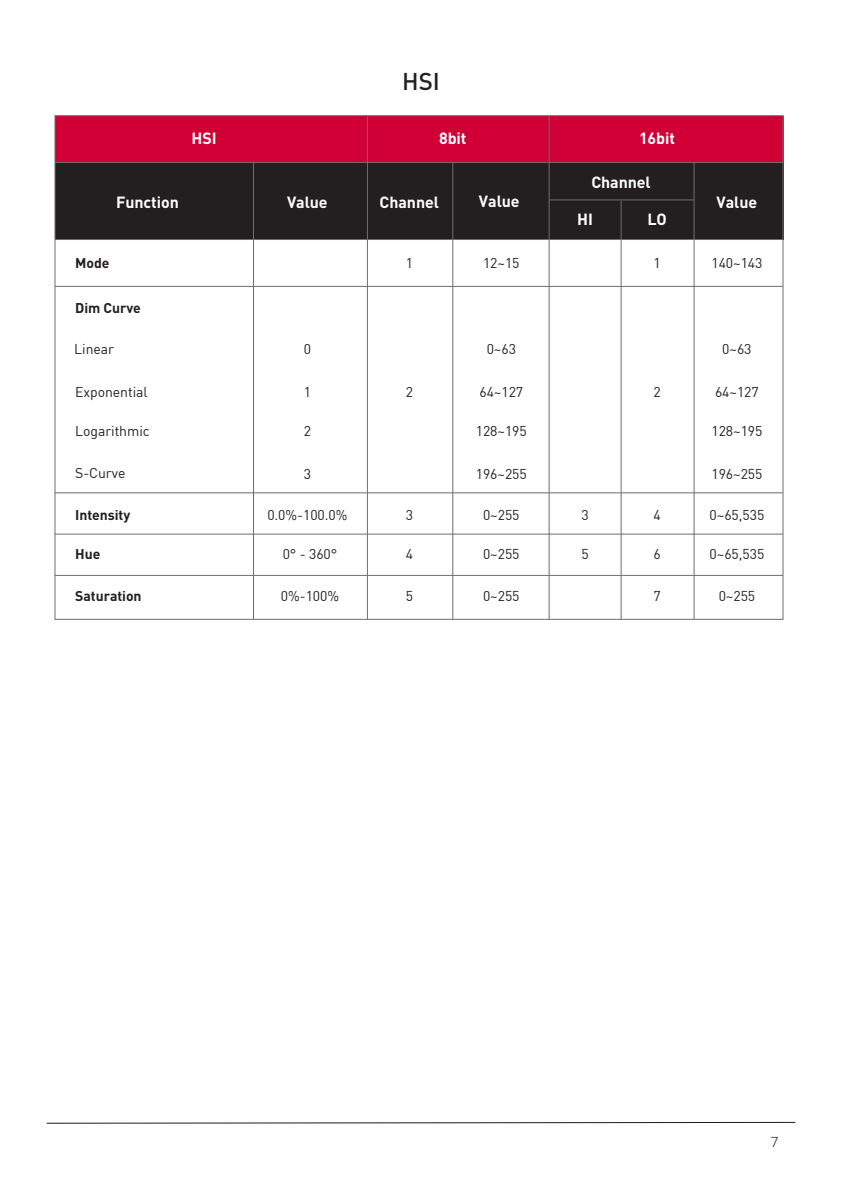
<style>
.page{position:relative;width:842px;height:1191px;background:#fff}
.page>*{position:absolute;margin:0;border:0;box-sizing:border-box;transform-origin:0 0}
.t1{font:500 24px "DIN";color:#231f20}
.t2{font:700 16px "DIN";letter-spacing:-.005em;color:#fff}
.t3{font:14px "DIN";letter-spacing:-.005em;color:#231f20}
.t4{font:700 14px "DIN";letter-spacing:-.005em;color:#231f20}
.t5{font:300 14px "Roboto";color:#231815}
</style>
<div class="page">
<div style="left:55px;top:161px;width:728px;height:78px;background:#231f20"></div>
<div style="left:55px;top:116px;width:728px;height:46px;background:#d00037"></div>
<hr style="left:55px;top:575px;width:728px;height:1px;background:#6d6e71">
<hr style="left:55px;top:533px;width:728px;height:1px;background:#6d6e71">
<hr style="left:55px;top:492px;width:728px;height:1px;background:#6d6e71">
<hr style="left:55px;top:286px;width:728px;height:1px;background:#6d6e71">
<hr style="left:55px;top:162px;width:728px;height:1px;background:#6d6e71">
<hr style="left:55px;top:239px;width:728px;height:1px;background:#6d6e71">
<hr style="left:549px;top:199px;width:145px;height:1px;background:#6d6e71">
<hr style="left:693px;top:162px;width:1px;height:457px;background:#6d6e71">
<hr style="left:621px;top:201px;width:1px;height:418px;background:#6d6e71">
<hr style="left:549px;top:116px;width:1px;height:503px;background:#6d6e71">
<hr style="left:452px;top:162px;width:1px;height:457px;background:#6d6e71">
<hr style="left:367px;top:117px;width:1px;height:502px;background:#6d6e71">
<hr style="left:253px;top:162px;width:1px;height:457px;background:#6d6e71">
<svg style="left:46px;top:1121px;width:750px;height:3px"></svg>
<h1 class="t1" style="left:402px;top:66px;width:39px">HSI</h1>
<p class="t2" style="left:116px;top:191px;width:64px">Function</p>
<p class="t2" style="left:192px;top:128px;width:27px">HSI</p>
<p class="t2" style="left:439px;top:128px;width:29px">8bit</p>
<p class="t2" style="left:639px;top:128px;width:38px">16bit</p>
<p class="t2" style="left:591px;top:172px;width:61px">Channel</p>
<p class="t2" style="left:287px;top:191px;width:42px">Value</p>
<p class="t2" style="left:380px;top:191px;width:61px">Channel</p>
<p class="t2" style="left:479px;top:190px;width:42px">Value</p>
<p class="t2" style="left:716px;top:191px;width:42px">Value</p>
<p class="t2" style="left:577px;top:209px;width:17px">HI</p>
<p class="t2" style="left:647px;top:209px;width:21px">LO</p>
<p class="t4" style="left:75px;top:254px;width:36px">Mode</p>
<p class="t3" style="left:406px;top:254px;width:9px">1</p>
<p class="t3" style="left:483px;top:254px;width:38px">12~15</p>
<p class="t3" style="left:653px;top:254px;width:9px">1</p>
<p class="t3" style="left:711px;top:254px;width:53px">140~143</p>
<p class="t4" style="left:75px;top:299px;width:67px">Dim Curve</p>
<p class="t3" style="left:74px;top:340px;width:41px">Linear</p>
<p class="t3" style="left:487px;top:340px;width:31px">0~63</p>
<p class="t3" style="left:479px;top:383px;width:45px">64~127</p>
<p class="t3" style="left:476px;top:422px;width:53px">128~195</p>
<p class="t3" style="left:476px;top:465px;width:53px">196~255</p>
<p class="t3" style="left:483px;top:506px;width:38px">0~255</p>
<p class="t3" style="left:483px;top:545px;width:38px">0~255</p>
<p class="t3" style="left:483px;top:587px;width:38px">0~255</p>
<p class="t3" style="left:304px;top:340px;width:9px">0</p>
<p class="t3" style="left:722px;top:340px;width:31px">0~63</p>
<p class="t3" style="left:304px;top:383px;width:9px">1</p>
<p class="t3" style="left:406px;top:383px;width:9px">2</p>
<p class="t3" style="left:653px;top:383px;width:9px">2</p>
<p class="t3" style="left:715px;top:383px;width:45px">64~127</p>
<p class="t3" style="left:711px;top:422px;width:53px">128~195</p>
<p class="t3" style="left:711px;top:465px;width:53px">196~255</p>
<p class="t3" style="left:710px;top:506px;width:56px">0~65,535</p>
<p class="t3" style="left:710px;top:545px;width:56px">0~65,535</p>
<p class="t3" style="left:719px;top:587px;width:38px">0~255</p>
<p class="t3" style="left:75px;top:383px;width:74px">Exponential</p>
<p class="t3" style="left:304px;top:422px;width:9px">2</p>
<p class="t3" style="left:304px;top:465px;width:9px">3</p>
<p class="t3" style="left:267px;top:506px;width:82px">0.0%-100.0%</p>
<p class="t3" style="left:75px;top:422px;width:76px">Logarithmic</p>
<p class="t3" style="left:75px;top:464px;width:52px">S-Curve</p>
<p class="t4" style="left:75px;top:505px;width:57px">Intensity</p>
<p class="t3" style="left:406px;top:506px;width:9px">3</p>
<p class="t3" style="left:406px;top:545px;width:9px">4</p>
<p class="t3" style="left:406px;top:587px;width:9px">5</p>
<p class="t3" style="left:581px;top:506px;width:9px">3</p>
<p class="t3" style="left:653px;top:506px;width:9px">4</p>
<p class="t3" style="left:653px;top:545px;width:9px">6</p>
<p class="t3" style="left:653px;top:587px;width:9px">7</p>
<p class="t3" style="left:283px;top:545px;width:56px">0° - 360°</p>
<p class="t4" style="left:75px;top:545px;width:27px">Hue</p>
<p class="t4" style="left:75px;top:587px;width:68px">Saturation</p>
<p class="t3" style="left:581px;top:545px;width:9px">5</p>
<p class="t3" style="left:281px;top:587px;width:60px">0%-100%</p>
<p class="t5" style="left:771px;top:1132px;width:9px">7</p>
</div>
